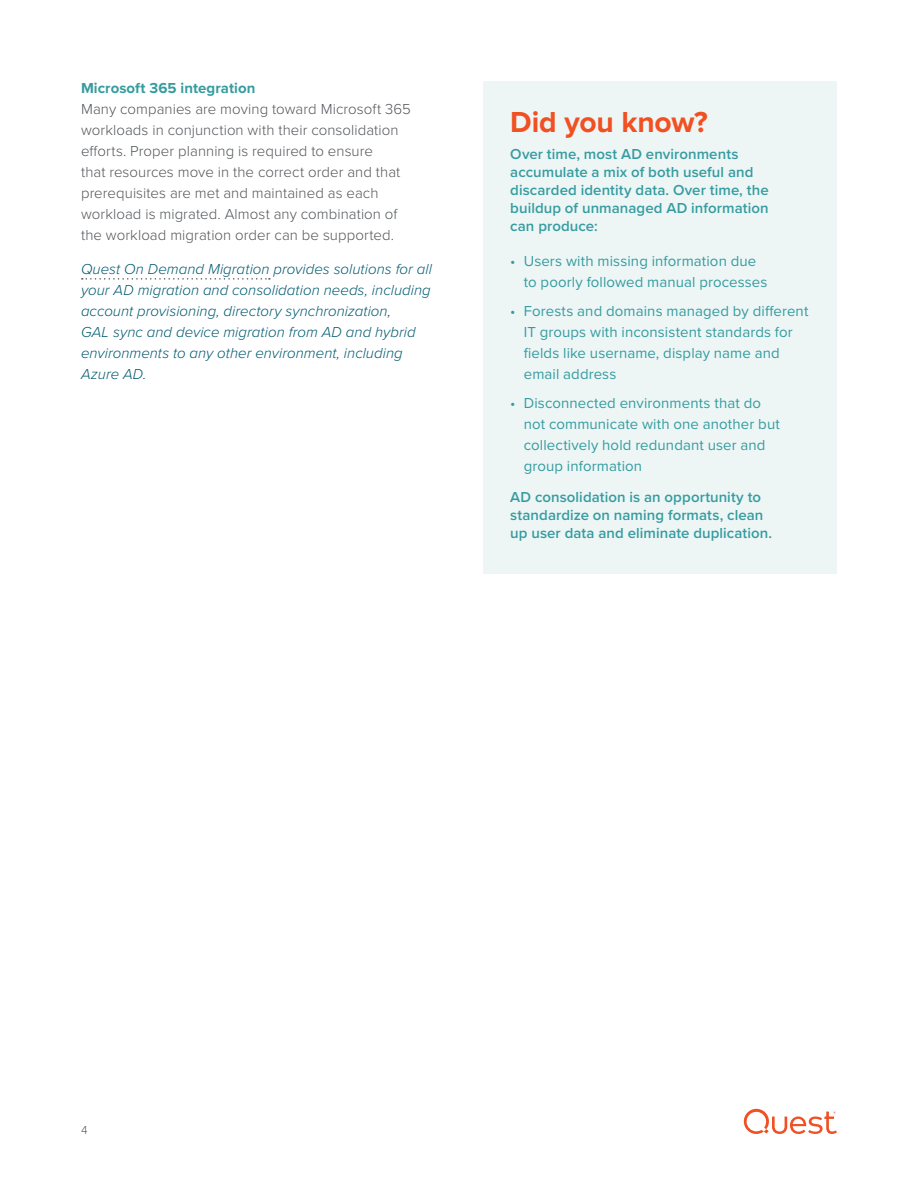
<style>
.page{position:relative;width:918px;height:1188px;background:#fff}
.page>*{position:absolute;margin:0;border:0;box-sizing:border-box;transform-origin:0 0}
.t1{font:700 30px "Proxima Nova";letter-spacing:-.005em;color:#f15022}
.t2{font:15px/21px "Proxima Nova";letter-spacing:.005em;color:#369ca0}
.t3{font:300 15px/21px "Proxima Nova";letter-spacing:.005em;color:#53565a}
.t4{font:600 15px/18px "Proxima Nova";letter-spacing:.005em;color:#369ca0}
.t5{font:italic 300 15px/21px "Proxima Nova";letter-spacing:.005em;color:#005a70}
.t6{font:700 15px "Proxima Nova";letter-spacing:.005em;color:#369ca0}
.t7{font:300 12px "Proxima Nova";color:#53565a}
</style>
<div class="page">
<svg style="left:744px;top:1109px;width:93px;height:25px"></svg>
<svg style="left:82px;top:278px;width:188px;height:2px"></svg>
<div style="left:483px;top:81px;width:354px;height:493px;background:#edf6f5"></div>
<p class="t6" style="left:81px;top:77px;width:176px">Microsoft 365 integration</p>
<p class="t3" style="left:81px;top:98px;width:331px">Many companies are moving toward Microsoft 365 workloads in conjunction with their consolidation efforts. Proper planning is required to ensure<br>that resources move in the correct order and that prerequisites are met and maintained as each workload is migrated. Almost any combination of the workload migration order can be supported.</p>
<p class="t5" style="left:81px;top:258px;width:352px">Quest On Demand Migration provides solutions for all your AD migration and consolidation needs, including account provisioning, directory synchronization,<br>GAL sync and device migration from AD and hybrid environments to any other environment, including Azure AD.</p>
<h1 class="t1" style="left:510px;top:100px;width:199px">Did you know?</h1>
<p class="t4" style="left:510px;top:145px;width:260px">Over time, most AD environments accumulate a mix of both useful and discarded identity data. Over time, the buildup of unmanaged AD information can produce:</p>
<p class="t2" style="left:524px;top:250px;width:245px;text-indent:-14px">• Users with missing information due to poorly followed manual processes</p>
<p class="t2" style="left:524px;top:300px;width:286px;text-indent:-14px">• Forests and domains managed by different IT groups with inconsistent standards for fields like username, display name and email address</p>
<p class="t2" style="left:524px;top:392px;width:258px;text-indent:-14px">• Disconnected environments that do not communicate with one another but collectively hold redundant user and group information</p>
<p class="t4" style="left:510px;top:488px;width:263px">AD consolidation is an opportunity to standardize on naming formats, clean up user data and eliminate duplication.</p>
<p class="t7" style="left:81px;top:1121px;width:8px">4</p>
</div>
